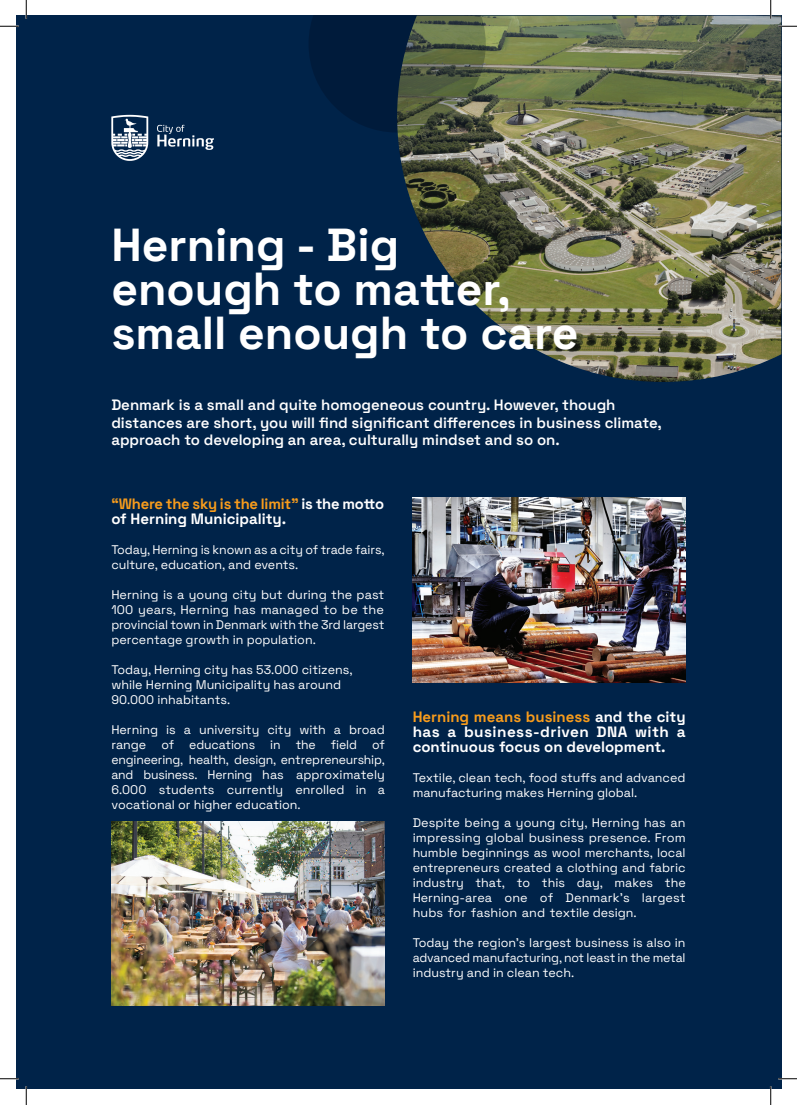
<style>
.page{position:relative;width:797px;height:1105px;background:#fff}
.page>*{position:absolute;margin:0;border:0;box-sizing:border-box;transform-origin:0 0}
.t1{font:700 46.25px/43.8px "Space Grotesk";color:#fff}
.t2{font:600 15px/17.5px "Space Grotesk";color:#fff}
.t3{font:700 15px/15px "Space Grotesk";color:#fff}
.t4{font:12.5px/15px "Space Grotesk";color:#fff;text-align:justify}
.s1{color:#f89c1c}
</style>
<div class="page">
<div style="left:16px;top:16px;width:765px;height:1073px;background:#002349"></div>
<img style="left:397px;top:16px;width:384px;height:366px">
<svg style="left:309px;top:16px;width:177px;height:117px"></svg>
<img style="left:412px;top:498px;width:273px;height:184px">
<img style="left:111px;top:821px;width:273px;height:185px">
<svg style="left:111px;top:115px;width:37px;height:46px"></svg>
<svg style="left:157px;top:125px;width:57px;height:25px"></svg>
<svg style="left:0;top:25px;width:19px;height:2px"></svg>
<svg style="left:778px;top:25px;width:19px;height:2px"></svg>
<svg style="left:0;top:1078px;width:19px;height:1px"></svg>
<svg style="left:778px;top:1078px;width:19px;height:1px"></svg>
<svg style="left:25px;top:0;width:2px;height:19px"></svg>
<svg style="left:25px;top:1086px;width:2px;height:19px"></svg>
<svg style="left:770px;top:0;width:1px;height:19px"></svg>
<svg style="left:770px;top:1086px;width:1px;height:19px"></svg>
<h1 class="t1" style="left:111px;top:221px;width:468px">Herning - Big enough to matter, small enough to care</h1>
<p class="t2" style="left:111px;top:396px;width:552px">Denmark is a small and quite homogeneous country. However, though distances are short, you will find significant differences in business climate, approach to developing an area, culturally mindset and so on.</p>
<p class="t3" style="left:111px;top:495px;width:274px"><span class="s1">“Where the sky is the limit”</span> is the motto of Herning Municipality.</p>
<p class="t4" style="left:111px;top:541px;width:275px">Today, Herning is known as a city of trade fairs, culture, education, and events.</p>
<p class="t4" style="left:111px;top:586px;width:274px">Herning is a young city but during the past 100 years, Herning has managed to be the provincial town in Denmark with the 3rd largest percentage growth in population.</p>
<p class="t4" style="left:111px;top:661px;width:243px;text-align:left">Today, Herning city has 53.000 citizens, while Herning Municipality has around<br>90.000 inhabitants.</p>
<p class="t4" style="left:111px;top:721px;width:275px">Herning is a university city with a broad range of educations in the field of engineering, health, design, entrepreneurship, and business. Herning has approximately 6.000 students currently enrolled in a vocational or higher education.</p>
<p class="t3" style="left:412px;top:709px;width:274px;text-align:justify"><span class="s1">Herning means business</span> and the city has a business-driven DNA with a continuous focus on development.</p>
<p class="t4" style="left:412px;top:770px;width:274px">Textile, clean tech, food stuffs and advanced manufacturing makes Herning global.</p>
<p class="t4" style="left:412px;top:815px;width:274px">Despite being a young city, Herning has an impressing global business presence. From humble beginnings as wool merchants, local entrepreneurs created a clothing and fabric industry that, to this day, makes the Herning-area one of Denmark’s largest hubs for fashion and textile design.</p>
<p class="t4" style="left:412px;top:935px;width:274px">Today the region’s largest business is also in advanced manufacturing, not least in the metal industry and in clean tech.</p>
</div>
